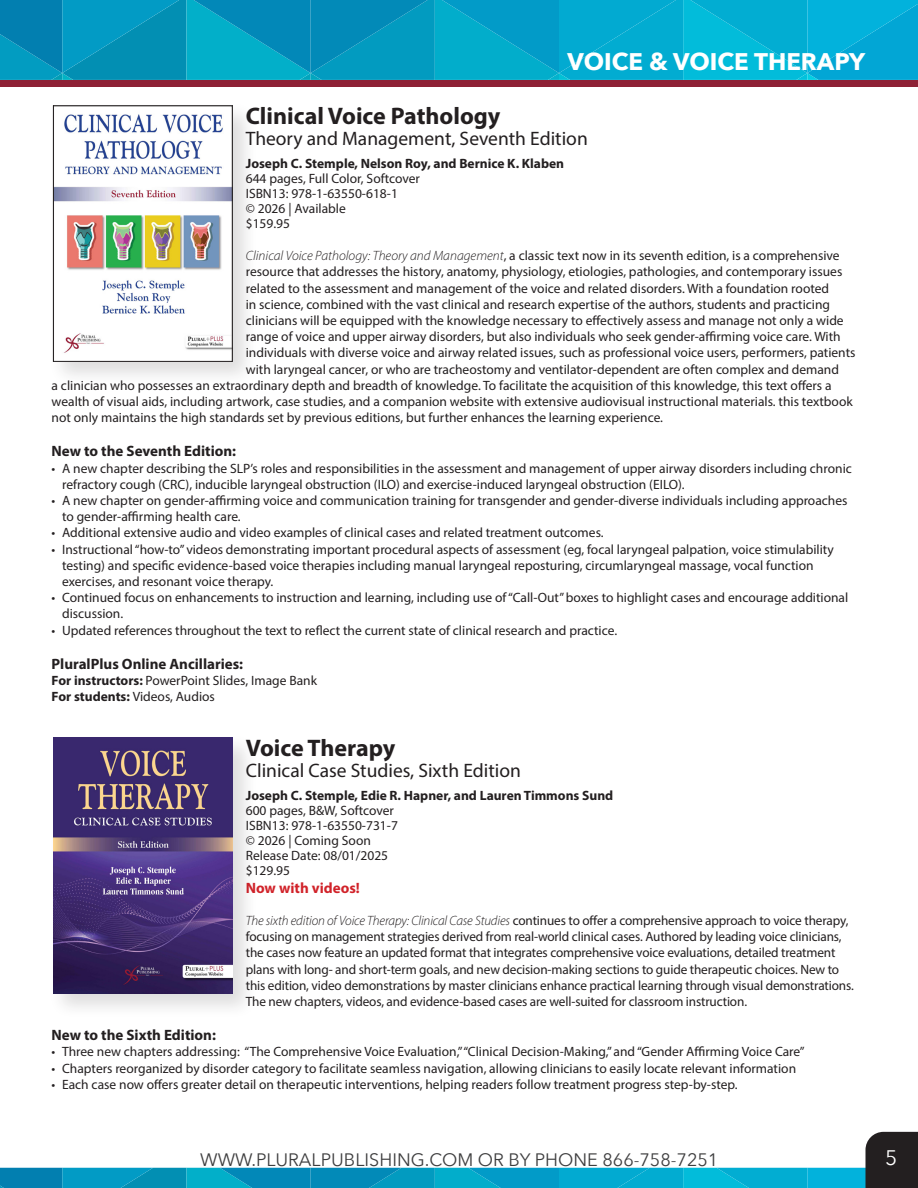
<style>
.page{position:relative;width:918px;height:1188px;background:#fff}
.page>*{position:absolute;margin:0;border:0;box-sizing:border-box;transform-origin:0 0}
.Title_1{font:700 24px "Myriad Pro";color:#231f20}
.Running_head{font:700 24px "Avenir Next";color:#fff}
.t1{font:21px "Avenir Next";color:#fff}
.Sub-Title_1{font:19.5px "Myriad Pro";color:#231f20}
.t2{font:18px "Avenir Next";color:#3e3e3f}
.Key_Features{font:700 15px "Myriad Pro";color:#231f20}
.Key_Features-2{font:700 15px "Myriad Pro";color:#d1232a}
.Body_Text_1{font:13.5px/16.2px "Myriad Pro";color:#231f20}
.Bullet_text{font:13.5px/16.2px "Myriad Pro";color:#231f20}
.Info_1{font:13.5px "Myriad Pro";color:#231f20}
.Author{font:700 13.5px "Myriad Pro";color:#231f20}
.s1{font-weight:300;font-style:italic}
.s2{font-weight:700}
</style>
<div class="page">
<div style="left:0;top:65px;width:918px;height:21px;background:#8e2135"></div>
<svg style="left:0;top:1132px;width:918px;height:56px"></svg>
<svg style="left:0;top:0;width:918px;height:80px;background:#02a1c7"></svg>
<div style="left:49px;top:101px;width:209px;height:286px;background:#231f20;opacity:.15"></div>
<img style="left:55px;top:108px;width:175px;height:251px">
<div style="left:49px;top:733px;width:209px;height:286px;background:#231f20;opacity:.15"></div>
<img style="left:53px;top:738px;width:179px;height:255px">
<p class="Running_head" style="left:568px;top:41px;width:299px">VOICE &amp; VOICE THERAPY</p>
<p class="Title_1" style="left:246px;top:100px;width:256px">Clinical Voice Pathology</p>
<p class="Sub-Title_1" style="left:246px;top:126px;width:344px">Theory and Management, Seventh Edition</p>
<p class="Author" style="left:246px;top:154px;width:320px">Joseph C. Stemple, Nelson Roy, and Bernice K. Klaben</p>
<p class="Info_1" style="left:246px;top:170px;width:176px">644 pages, Full Color, Softcover</p>
<p class="Info_1" style="left:246px;top:185px;width:154px">ISBN13: 978-1-63550-618-1</p>
<p class="Info_1" style="left:246px;top:200px;width:102px">© 2026 | Available</p>
<p class="Info_1" style="left:246px;top:215px;width:46px">$159.95</p>
<p class="Body_Text_1" style="left:246px;top:247px;width:595px"><span class="s1">Clinical Voice Pathology: Theory and Management</span>, a classic text now in its seventh edition, is a comprehensive</p>
<p class="Body_Text_1" style="left:246px;top:264px;width:598px">resource that addresses the history, anatomy, physiology, etiologies, pathologies, and contemporary issues</p>
<p class="Body_Text_1" style="left:246px;top:280px;width:585px">related to the assessment and management of the voice and related disorders. With a foundation rooted</p>
<p class="Body_Text_1" style="left:246px;top:296px;width:586px">in science, combined with the vast clinical and research expertise of the authors, students and practicing</p>
<p class="Body_Text_1" style="left:246px;top:312px;width:599px">clinicians will be equipped with the knowledge necessary to effectively assess and manage not only a wide</p>
<p class="Body_Text_1" style="left:246px;top:328px;width:596px">range of voice and upper airway disorders, but also individuals who seek gender-affirming voice care. With</p>
<p class="Body_Text_1" style="left:246px;top:345px;width:611px">individuals with diverse voice and airway related issues, such as professional voice users, performers, patients</p>
<p class="Body_Text_1" style="left:246px;top:361px;width:595px">with laryngeal cancer, or who are tracheostomy and ventilator-dependent are often complex and demand</p>
<p class="Body_Text_1" style="left:52px;top:377px;width:782px">a clinician who possesses an extraordinary depth and breadth of knowledge. To facilitate the acquisition of this knowledge, this text offers a</p>
<p class="Body_Text_1" style="left:52px;top:393px;width:803px">wealth of visual aids, including artwork, case studies, and a companion website with extensive audiovisual instructional materials. this textbook</p>
<p class="Body_Text_1" style="left:52px;top:409px;width:613px">not only maintains the high standards set by previous editions, but further enhances the learning experience.</p>
<p class="Key_Features" style="left:52px;top:442px;width:186px">New to the Seventh Edition:</p>
<p class="Bullet_text" style="left:62px;top:460px;width:791px;text-indent:-10px">• A new chapter describing the SLP’s roles and responsibilities in the assessment and management of upper airway disorders including chronic refractory cough (CRC), inducible laryngeal obstruction (ILO) and exercise-induced laryngeal obstruction (EILO).</p>
<p class="Bullet_text" style="left:62px;top:492px;width:787px;text-indent:-10px">• A new chapter on gender-affirming voice and communication training for transgender and gender-diverse individuals including approaches to gender-affirming health care.</p>
<p class="Bullet_text" style="left:52px;top:525px;width:554px">• Additional extensive audio and video examples of clinical cases and related treatment outcomes.</p>
<p class="Bullet_text" style="left:62px;top:541px;width:773px;text-indent:-10px">• Instructional “how-to” videos demonstrating important procedural aspects of assessment (eg, focal laryngeal palpation, voice stimulability testing) and specific evidence-based voice therapies including manual laryngeal reposturing, circumlaryngeal massage, vocal function exercises, and resonant voice therapy.</p>
<p class="Bullet_text" style="left:62px;top:589px;width:788px;text-indent:-10px">• Continued focus on enhancements to instruction and learning, including use of “Call-Out” boxes to highlight cases and encourage additional discussion.</p>
<p class="Bullet_text" style="left:52px;top:622px;width:567px">• Updated references throughout the text to reflect the current state of clinical research and practice.</p>
<p class="Key_Features" style="left:52px;top:654px;width:193px">PluralPlus Online Ancillaries:</p>
<p class="Body_Text_1" style="left:52px;top:672px;width:267px"><span class="s2">For instructors:</span> PowerPoint Slides, Image Bank</p>
<p class="Body_Text_1" style="left:52px;top:688px;width:165px"><span class="s2">For students:</span> Videos, Audios</p>
<p class="Title_1" style="left:246px;top:732px;width:151px">Voice Therapy</p>
<p class="Sub-Title_1" style="left:246px;top:758px;width:277px">Clinical Case Studies, Sixth Edition</p>
<p class="Author" style="left:246px;top:786px;width:369px">Joseph C. Stemple, Edie R. Hapner, and Lauren Timmons Sund</p>
<p class="Info_1" style="left:246px;top:802px;width:150px">600 pages, B&amp;W, Softcover</p>
<p class="Info_1" style="left:246px;top:817px;width:154px">ISBN13: 978-1-63550-731-7</p>
<p class="Info_1" style="left:246px;top:832px;width:127px">© 2026 | Coming Soon</p>
<p class="Info_1" style="left:246px;top:847px;width:144px">Release Date: 08/01/2025</p>
<p class="Info_1" style="left:246px;top:862px;width:46px">$129.95</p>
<p class="Key_Features-2" style="left:246px;top:878px;width:116px">Now with videos!</p>
<p class="Body_Text_1" style="left:246px;top:912px;width:609px"><span class="s1">The sixth edition of Voice Therapy: Clinical Case Studies</span> continues to offer a comprehensive approach to voice therapy, focusing on management strategies derived from real-world clinical cases. Authored by leading voice clinicians, the cases now feature an updated format that integrates comprehensive voice evaluations, detailed treatment plans with long- and short-term goals, and new decision-making sections to guide therapeutic choices. New to this edition, video demonstrations by master clinicians enhance practical learning through visual demonstrations.<br>The new chapters, videos, and evidence-based cases are well-suited for classroom instruction.</p>
<p class="Key_Features" style="left:52px;top:1025px;width:166px">New to the Sixth Edition:</p>
<p class="Bullet_text" style="left:52px;top:1044px;width:755px">• Three new chapters addressing: “The Comprehensive Voice Evaluation,” “Clinical Decision-Making,” and “Gender Affirming Voice Care”</p>
<p class="Bullet_text" style="left:52px;top:1060px;width:746px">• Chapters reorganized by disorder category to facilitate seamless navigation, allowing clinicians to easily locate relevant information</p>
<p class="Bullet_text" style="left:52px;top:1076px;width:688px">• Each case now offers greater detail on therapeutic interventions, helping readers follow treatment progress step-by-step.</p>
<h3 class="t2" style="left:200px;top:1145px;width:520px">WWW.PLURALPUBLISHING.COM OR BY PHONE 866-758-7251</h3>
<h2 class="t1" style="left:885px;top:1140px;width:14px">5</h2>
</div>
